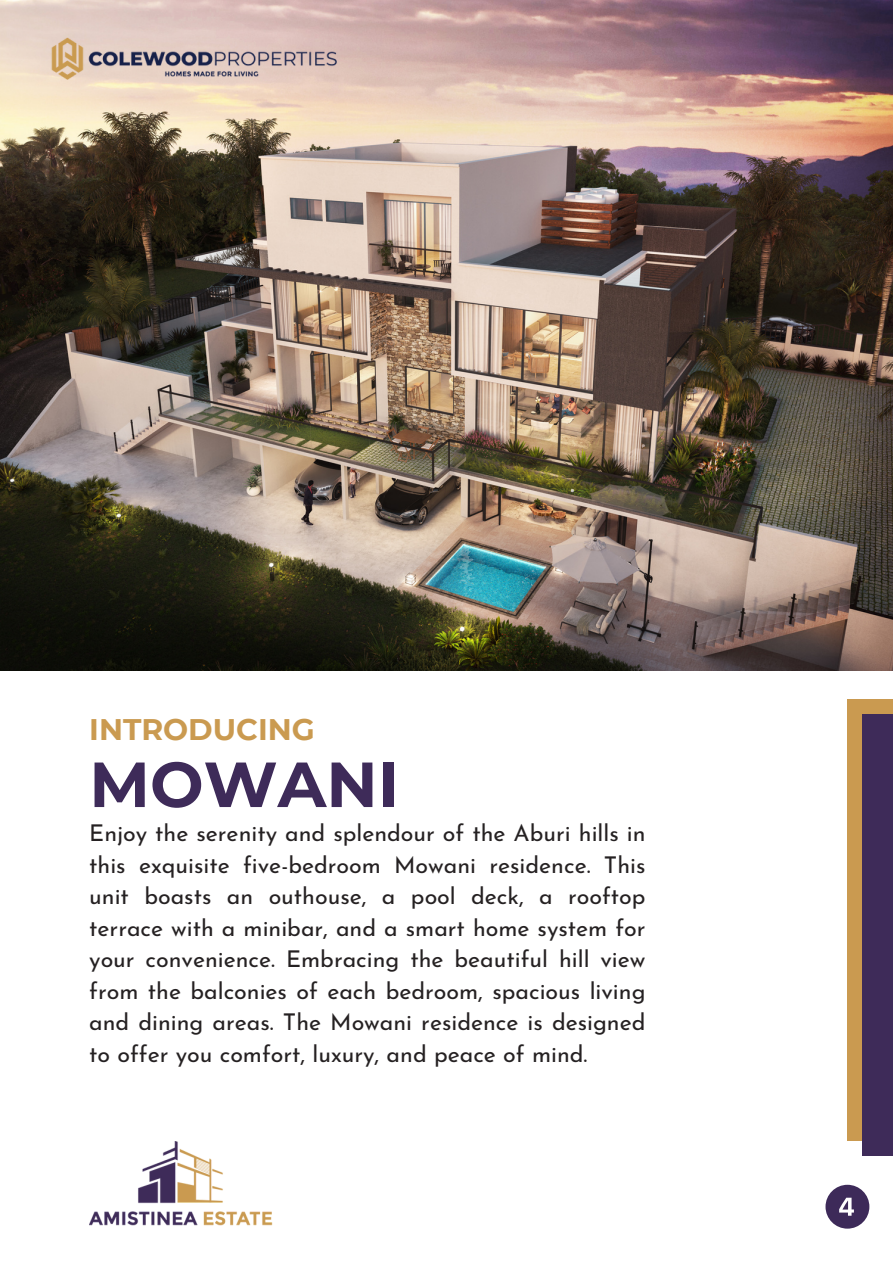
<style>
.page{position:relative;width:893px;height:1264px;background:#fff}
.page>*{position:absolute;margin:0;border:0;box-sizing:border-box;transform-origin:0 0}
.t1{font:700 63.6px "Montserrat";color:#3e2b59}
.t2{font:700 29.7px "Montserrat";color:#ca9a50}
.t3{font:23.1px/31.5px "Josefin Sans";color:#252122;text-align:justify}
</style>
<div class="page">
<img style="left:0;top:0;width:892px;height:670px">
<div style="left:847px;top:699px;width:45px;height:441px;background:#ca9a50"></div>
<div style="left:862px;top:713px;width:30px;height:442px;background:#3e2b59"></div>
<img style="left:89px;top:1141px;width:183px;height:85px">
<img style="left:22px;top:0;width:336px;height:129px">
<svg style="left:825px;top:1184px;width:44px;height:44px"></svg>
<p class="t2" style="left:89px;top:711px;width:227px">INTRODUCING</p>
<p class="t1" style="left:89px;top:745px;width:311px">MOWANI</p>
<p class="t3" style="left:89px;top:820px;width:557px">Enjoy the serenity and splendour of the Aburi hills in this exquisite five-bedroom Mowani residence. This unit boasts an outhouse, a pool deck, a rooftop terrace with a minibar, and a smart home system for your convenience. Embracing the beautiful hill view from the balconies of each bedroom, spacious living and dining areas. The Mowani residence is designed to offer you comfort, luxury, and peace of mind.</p>
</div>
